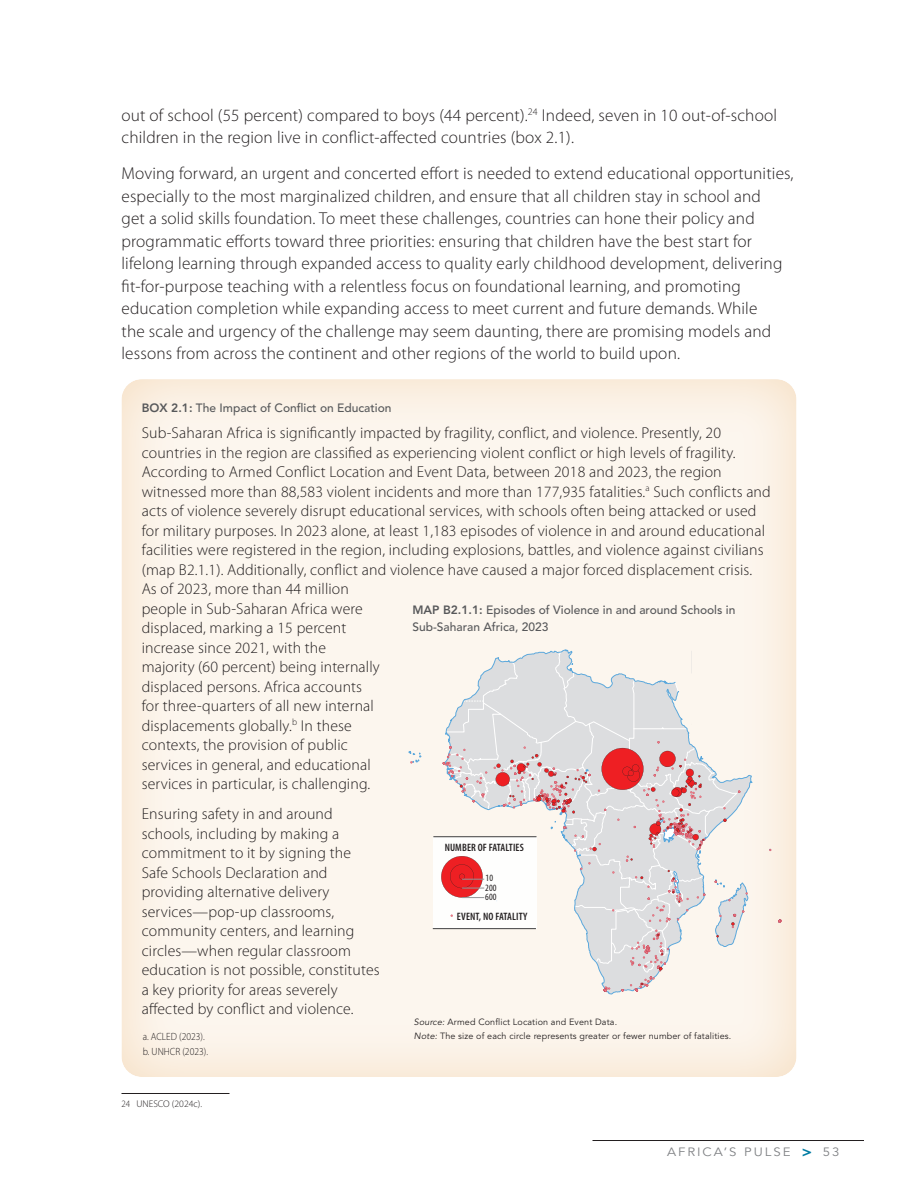
<style>
.page{position:relative;width:918px;height:1188px;background:#fff}
.page>*{position:absolute;margin:0;border:0;box-sizing:border-box;transform-origin:0 0}
.body{font:300 17.25px/22.5px "Myriad Pro";letter-spacing:.01em;color:#231f20}
.box_text_indents{font:300 15.75px/19.5px "Myriad Pro";letter-spacing:.01em;color:#231f20}
.map_num_ttl{font:500 12px/16.5px "Avenir LT Std";color:#57585a}
.Box_numm_title{font:500 12px "Avenir LT Std";color:#57585a}
.t1{font:12px "Avenir LT Std";letter-spacing:.15em;color:#808285;scale:1.1 1}
.t2{font:600 condensed 10.8px "Myriad Pro";letter-spacing:.01em;color:#231f20}
.Footnote_Text{font:300 10.5px "Myriad Pro";color:#231f20;scale:.92 1}
.Footnote_Text-2{font:300 9.75px "Myriad Pro";color:#231f20;scale:.92 1}
.t3{font:condensed 9.6px "Myriad Pro";letter-spacing:.01em;color:#231f20}
.fig_source{font:9px "Avenir LT Std";letter-spacing:.015em;color:#231f20}
.s1{font-weight:800}
.s2{font-style:italic}
.s3{font-weight:800;font-size:15px;color:#007ca3}
</style>
<div class="page">
<hr style="left:592px;top:1140px;width:272px;height:1px;background:#231f20">
<div style="left:120px;top:375px;width:677px;height:703px;background:#fff;opacity:.74"></div>
<hr style="left:122px;top:1093px;width:108px;height:1px;background:#231f20">
<svg style="left:409px;top:751px;width:12px;height:12px"></svg>
<svg style="left:778px;top:919px;width:4px;height:4px"></svg>
<div style="left:433px;top:837px;width:104px;height:92px;background:#fff"></div>
<hr style="left:433px;top:836px;width:104px;height:1px;background:#3e3e3f">
<hr style="left:433px;top:928px;width:103px;height:1px;background:#3e3e3f">
<svg style="left:441px;top:650px;width:311px;height:344px;background:#e9e1e0"></svg>
<p class="body" style="left:122px;top:104px;width:657px">out of school (55 percent) compared to boys (44 percent).<sup>24</sup> Indeed, seven in 10 out-of-school children in the region live in conflict-affected countries (box 2.1).</p>
<p class="body" style="left:122px;top:162px;width:674px">Moving forward, an urgent and concerted effort is needed to extend educational opportunities, especially to the most marginalized children, and ensure that all children stay in school and<br>get a solid skills foundation. To meet these challenges, countries can hone their policy and programmatic efforts toward three priorities: ensuring that children have the best start for lifelong learning through expanded access to quality early childhood development, delivering fit-for-purpose teaching with a relentless focus on foundational learning, and promoting education completion while expanding access to meet current and future demands. While<br>the scale and urgency of the challenge may seem daunting, there are promising models and lessons from across the continent and other regions of the world to build upon.</p>
<p class="Box_numm_title" style="left:142px;top:401px;width:251px"><span class="s1">BOX 2.1:</span> The Impact of Conflict on Education</p>
<p class="box_text_indents" style="left:142px;top:423px;width:631px">Sub-Saharan Africa is significantly impacted by fragility, conflict, and violence. Presently, 20 countries in the region are classified as experiencing violent conflict or high levels of fragility.<br>According to Armed Conflict Location and Event Data, between 2018 and 2023, the region witnessed more than 88,583 violent incidents and more than 177,935 fatalities.<sup>a</sup> Such conflicts and acts of violence severely disrupt educational services, with schools often being attacked or used for military purposes. In 2023 alone, at least 1,183 episodes of violence in and around educational facilities were registered in the region, including explosions, battles, and violence against civilians (map B2.1.1). Additionally, conflict and violence have caused a major forced displacement crisis.<br>As of 2023, more than 44 million<br>people in Sub-Saharan Africa were<br>displaced, marking a 15 percent<br>increase since 2021, with the<br>majority (60 percent) being internally<br>displaced persons. Africa accounts<br>for three-quarters of all new internal<br>displacements globally.<sup>b</sup> In these<br>contexts, the provision of public<br>services in general, and educational<br>services in particular, is challenging.</p>
<p class="box_text_indents" style="left:142px;top:804px;width:239px">Ensuring safety in and around schools, including by making a commitment to it by signing the<br>Safe Schools Declaration and providing alternative delivery services—pop-up classrooms, community centers, and learning circles—when regular classroom education is not possible, constitutes a key priority for areas severely affected by conflict and violence.</p>
<p class="Footnote_Text" style="left:143px;top:1030px;width:69px">a. ACLED (2023).</p>
<p class="Footnote_Text" style="left:143px;top:1045px;width:73px">b. UNHCR (2023).</p>
<p class="map_num_ttl" style="left:412px;top:602px;width:324px"><span class="s1">MAP B2.1.1:</span> Episodes of Violence in and around Schools in<br>Sub-Saharan Africa, 2023</p>
<p class="t2" style="left:445px;top:840px;width:81px">NUMBER OF FATALTIES</p>
<p class="t3" style="left:486px;top:872px;width:9px">10</p>
<p class="t3" style="left:485px;top:882px;width:13px">200</p>
<p class="t3" style="left:485px;top:891px;width:13px">600</p>
<p class="t2" style="left:457px;top:909px;width:72px">EVENT, NO FATALITY</p>
<p class="fig_source" style="left:414px;top:1017px;width:205px"><span class="s2">Source:</span> Armed Conflict Location and Event Data.</p>
<p class="fig_source" style="left:414px;top:1031px;width:319px"><span class="s2">Note:</span> The size of each circle represents greater or fewer number of fatalities.</p>
<p class="Footnote_Text-2" style="left:122px;top:1098px;width:89px">24 UNESCO (2024c).</p>
<p class="t1" style="left:667px;top:1145px;width:158px">AFRICA’S PULSE <span class="s3">&gt;</span> 53</p>
</div>
